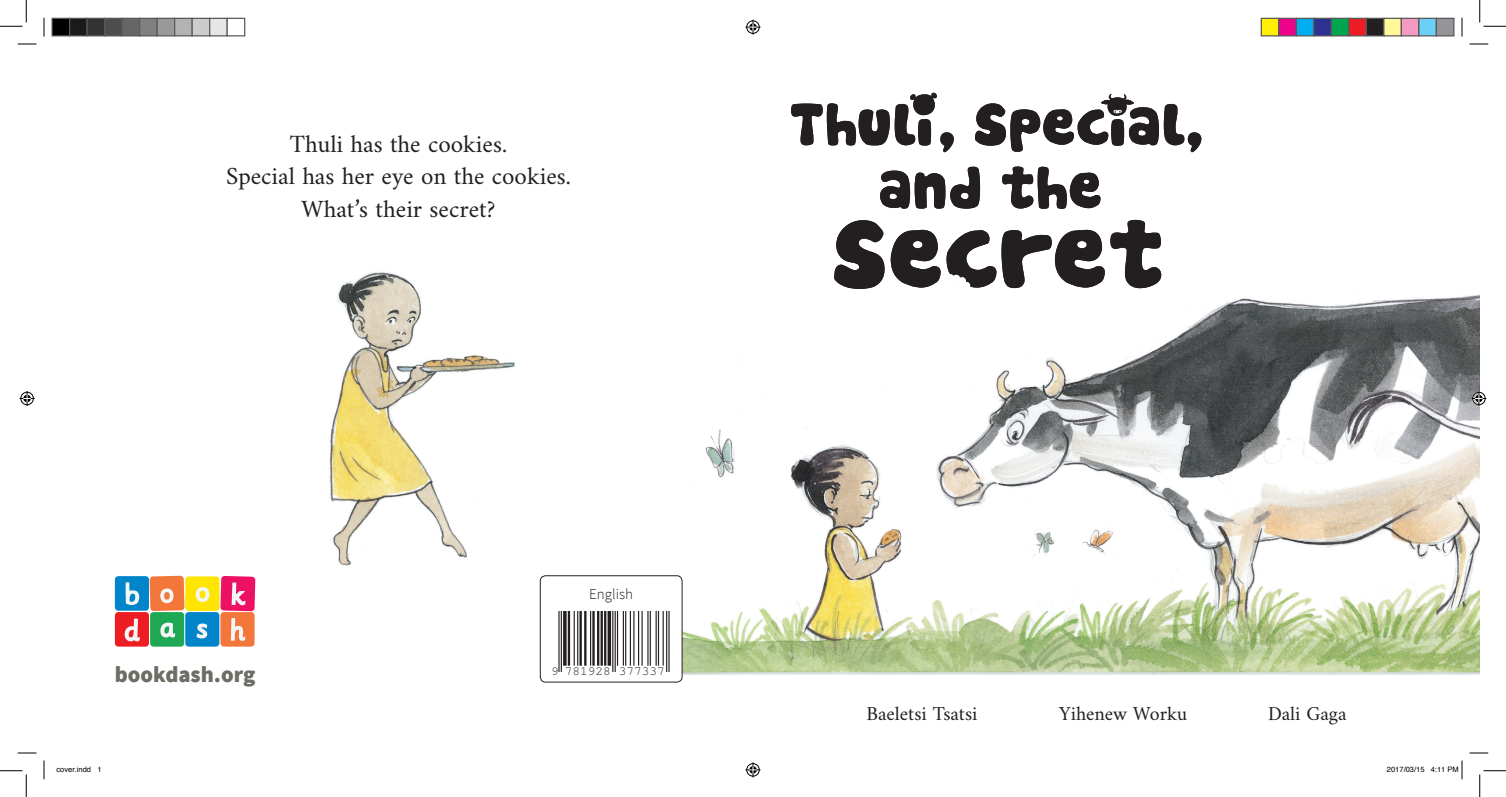
<style>
.page{position:relative;width:1506px;height:797px;background:#fff}
.page>*{position:absolute;margin:0;border:0;box-sizing:border-box;transform-origin:0 0}
.t1{font:25px/32.5px "Amiri";color:#231f20;text-align:center}
.t2{font:900 22.62px "Source Sans Pro";color:#6d6d65}
.t3{font:20px "Amiri";color:#231f20}
.t4{font:300 15px "Source Sans Pro";color:#231f20}
.t5{font:12.75px "OCRB";color:#231f20}
.t6{font:7.5px "Helvetica";color:#000}
</style>
<div class="page">
<img style="left:679px;top:219px;width:800px;height:456px">
<svg style="left:880px;top:167px;width:100px;height:42px"></svg>
<svg style="left:1002px;top:166px;width:98px;height:43px"></svg>
<svg style="left:834px;top:220px;width:50px;height:69px"></svg>
<svg style="left:1110px;top:220px;width:51px;height:68px"></svg>
<svg style="left:890px;top:230px;width:214px;height:60px"></svg>
<svg style="left:791px;top:92px;width:162px;height:60px"></svg>
<svg style="left:975px;top:94px;width:226px;height:58px"></svg>
<img style="left:325px;top:272px;width:190px;height:294px">
<div style="left:185px;top:576px;width:34px;height:35px;background:#ffe501;border-radius:3px"></div>
<div style="left:115px;top:612px;width:34px;height:34px;background:#ee1d23;border-radius:3px"></div>
<div style="left:150px;top:612px;width:34px;height:34px;background:#1ea853;border-radius:3px"></div>
<div style="left:185px;top:612px;width:34px;height:34px;background:#0084ca;border-radius:3px"></div>
<div style="left:115px;top:576px;width:34px;height:34px;background:#0084ca;border-radius:3px"></div>
<div style="left:220px;top:612px;width:34px;height:34px;background:#f3773a;border-radius:3px"></div>
<svg style="left:126px;top:582px;width:13px;height:23px"></svg>
<svg style="left:150px;top:575px;width:34px;height:36px"></svg>
<svg style="left:196px;top:587px;width:13px;height:15px"></svg>
<svg style="left:220px;top:576px;width:35px;height:35px"></svg>
<svg style="left:124px;top:618px;width:16px;height:24px"></svg>
<svg style="left:160px;top:622px;width:16px;height:15px"></svg>
<svg style="left:196px;top:623px;width:11px;height:15px"></svg>
<svg style="left:231px;top:618px;width:14px;height:23px"></svg>
<div style="left:540px;top:575px;width:142px;height:107px;background:#fff;border-radius:5px"></div>
<div style="left:540px;top:575px;width:142px;height:107px;border:1px solid #231f20;border-radius:5px"></div>
<hr style="left:558px;top:611px;width:1px;height:61px;background:#231f20">
<hr style="left:560px;top:611px;width:2px;height:61px;background:#231f20">
<hr style="left:563px;top:611px;width:3px;height:54px;background:#231f20">
<hr style="left:567px;top:611px;width:3px;height:54px;background:#231f20">
<hr style="left:573px;top:611px;width:2px;height:54px;background:#231f20">
<hr style="left:577px;top:611px;width:1px;height:54px;background:#231f20">
<hr style="left:579px;top:611px;width:3px;height:54px;background:#231f20">
<hr style="left:584px;top:611px;width:2px;height:54px;background:#231f20">
<hr style="left:590px;top:611px;width:1px;height:54px;background:#231f20">
<hr style="left:592px;top:611px;width:2px;height:54px;background:#231f20">
<hr style="left:597px;top:611px;width:2px;height:54px;background:#231f20">
<hr style="left:600px;top:611px;width:3px;height:54px;background:#231f20">
<hr style="left:604px;top:611px;width:2px;height:54px;background:#231f20">
<svg style="left:607px;top:611px;width:4px;height:54px"></svg>
<hr style="left:612px;top:611px;width:1px;height:61px;background:#231f20">
<hr style="left:614px;top:611px;width:1px;height:61px;background:#231f20">
<hr style="left:617px;top:611px;width:1px;height:54px;background:#231f20">
<hr style="left:622px;top:611px;width:2px;height:54px;background:#231f20">
<hr style="left:625px;top:611px;width:1px;height:54px;background:#231f20">
<hr style="left:630px;top:611px;width:1px;height:54px;background:#231f20">
<hr style="left:633px;top:611px;width:1px;height:54px;background:#231f20">
<hr style="left:638px;top:611px;width:1px;height:54px;background:#231f20">
<hr style="left:641px;top:611px;width:1px;height:54px;background:#231f20">
<hr style="left:647px;top:611px;width:1px;height:54px;background:#231f20">
<hr style="left:649px;top:611px;width:2px;height:54px;background:#231f20">
<hr style="left:655px;top:611px;width:1px;height:54px;background:#231f20">
<hr style="left:658px;top:611px;width:1px;height:54px;background:#231f20">
<hr style="left:662px;top:611px;width:1px;height:54px;background:#231f20">
<hr style="left:666px;top:611px;width:1px;height:61px;background:#231f20">
<hr style="left:668px;top:611px;width:1px;height:61px;background:#231f20">
<svg style="left:18px;top:43px;width:18px;height:2px"></svg>
<svg style="left:1469px;top:43px;width:19px;height:2px"></svg>
<svg style="left:18px;top:752px;width:18px;height:1px"></svg>
<svg style="left:1469px;top:752px;width:19px;height:1px"></svg>
<svg style="left:43px;top:18px;width:2px;height:18px"></svg>
<svg style="left:43px;top:760px;width:2px;height:19px"></svg>
<svg style="left:1461px;top:18px;width:1px;height:18px"></svg>
<svg style="left:0;top:0;width:27px;height:27px"></svg>
<svg style="left:0;top:770px;width:27px;height:27px"></svg>
<svg style="left:1479px;top:0;width:26px;height:27px"></svg>
<svg style="left:1479px;top:770px;width:26px;height:27px"></svg>
<svg style="left:745px;top:20px;width:15px;height:15px"></svg>
<svg style="left:745px;top:762px;width:15px;height:15px"></svg>
<svg style="left:20px;top:391px;width:15px;height:15px"></svg>
<svg style="left:1471px;top:391px;width:15px;height:15px"></svg>
<div style="left:52px;top:18px;width:18px;height:18px;background:#000"></div>
<div style="left:51px;top:18px;width:19px;height:18px;border:1px solid #595959"></div>
<div style="left:70px;top:18px;width:17px;height:18px;background:#1a1a1a"></div>
<div style="left:69px;top:18px;width:19px;height:18px;border:1px solid #595959"></div>
<div style="left:87px;top:18px;width:18px;height:18px;background:#333"></div>
<div style="left:86px;top:18px;width:19px;height:18px;border:1px solid #595959"></div>
<div style="left:105px;top:18px;width:17px;height:18px;background:#4d4d4d"></div>
<div style="left:104px;top:18px;width:19px;height:18px;border:1px solid #595959"></div>
<div style="left:122px;top:18px;width:18px;height:18px;background:#666"></div>
<div style="left:121px;top:18px;width:19px;height:18px;border:1px solid #595959"></div>
<div style="left:140px;top:18px;width:17px;height:18px;background:#808080"></div>
<div style="left:139px;top:18px;width:19px;height:18px;border:1px solid #595959"></div>
<div style="left:157px;top:18px;width:18px;height:18px;background:#999"></div>
<div style="left:156px;top:18px;width:19px;height:18px;border:1px solid #595959"></div>
<div style="left:175px;top:18px;width:17px;height:18px;background:#b3b3b3"></div>
<div style="left:174px;top:18px;width:19px;height:18px;border:1px solid #595959"></div>
<div style="left:192px;top:18px;width:18px;height:18px;background:#ccc"></div>
<div style="left:191px;top:18px;width:19px;height:18px;border:1px solid #595959"></div>
<div style="left:210px;top:18px;width:17px;height:18px;background:#e6e6e6"></div>
<div style="left:209px;top:18px;width:19px;height:18px;border:1px solid #595959"></div>
<div style="left:226px;top:18px;width:19px;height:18px;border:1px solid #595959"></div>
<div style="left:1261px;top:18px;width:17px;height:18px;background:#fff101"></div>
<div style="left:1260px;top:18px;width:19px;height:18px;border:1px solid #595959"></div>
<div style="left:1278px;top:18px;width:18px;height:18px;background:#ed028c"></div>
<div style="left:1278px;top:18px;width:18px;height:18px;border:1px solid #595959"></div>
<div style="left:1296px;top:18px;width:17px;height:18px;background:#00aeef"></div>
<div style="left:1295px;top:18px;width:19px;height:18px;border:1px solid #595959"></div>
<div style="left:1313px;top:18px;width:18px;height:18px;background:#2e3092"></div>
<div style="left:1313px;top:18px;width:18px;height:18px;border:1px solid #595959"></div>
<div style="left:1331px;top:18px;width:17px;height:18px;background:#00a54f"></div>
<div style="left:1330px;top:18px;width:19px;height:18px;border:1px solid #595959"></div>
<div style="left:1348px;top:18px;width:18px;height:18px;background:#ee1d23"></div>
<div style="left:1348px;top:18px;width:18px;height:18px;border:1px solid #595959"></div>
<div style="left:1366px;top:18px;width:17px;height:18px;background:#231f20"></div>
<div style="left:1365px;top:18px;width:19px;height:18px;border:1px solid #595959"></div>
<div style="left:1383px;top:18px;width:18px;height:18px;background:#fff79a"></div>
<div style="left:1383px;top:18px;width:18px;height:18px;border:1px solid #595959"></div>
<div style="left:1401px;top:18px;width:17px;height:18px;background:#f499c2"></div>
<div style="left:1400px;top:18px;width:19px;height:18px;border:1px solid #595959"></div>
<div style="left:1418px;top:18px;width:18px;height:18px;background:#6bcff6"></div>
<div style="left:1418px;top:18px;width:18px;height:18px;border:1px solid #595959"></div>
<div style="left:1436px;top:18px;width:17px;height:18px;background:#939598"></div>
<div style="left:1435px;top:18px;width:19px;height:18px;border:1px solid #595959"></div>
<svg style="left:1461px;top:760px;width:1px;height:19px"></svg>
<p class="t1" style="left:226px;top:127px;width:346px">Thuli has the cookies.<br>Special has her eye on the cookies.<br>What’s their secret?</p>
<p class="t4" style="left:589px;top:585px;width:45px">English</p>
<p class="t2" style="left:115px;top:659px;width:142px">bookdash.org</p>
<p class="t5" style="left:551px;top:663px;width:115px">9 781928 377337</p>
<p class="t3" style="left:866px;top:701px;width:113px">Baeletsi Tsatsi</p>
<p class="t3" style="left:1059px;top:701px;width:130px">Yihenew Worku</p>
<p class="t3" style="left:1267px;top:701px;width:80px">Dali Gaga</p>
<p class="t6" style="left:56px;top:763px;width:47px">cover.indd 1</p>
<p class="t6" style="left:1386px;top:763px;width:73px">2017/03/15 4:11 PM</p>
</div>
